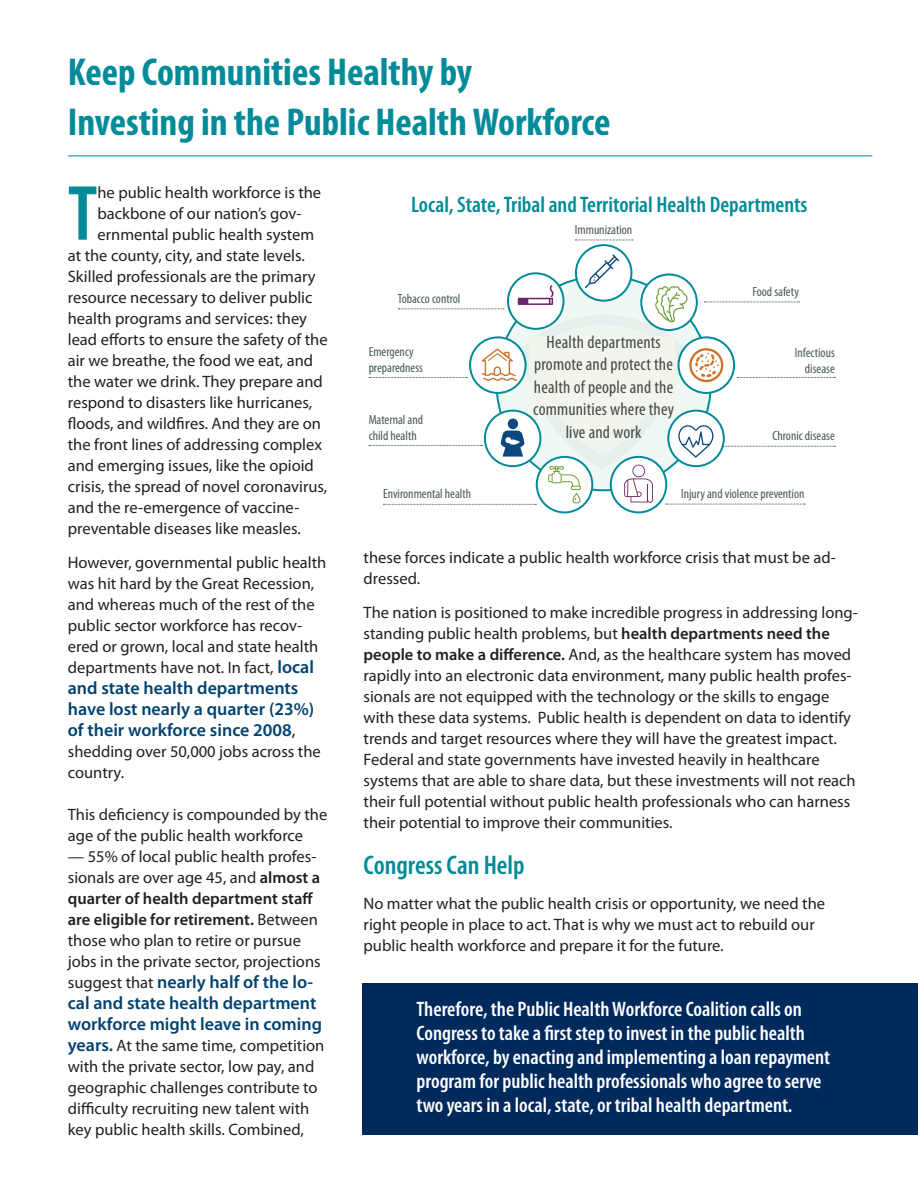
<style>
.page{position:relative;width:918px;height:1188px;background:#fff}
.page>*{position:absolute;margin:0;border:0;box-sizing:border-box;transform-origin:0 0}
.t1{font:600 condensed 78.75px "Myriad Pro";color:#008b98}
.Headline{font:700 condensed 39px/49.5px "Myriad Pro";color:#008b98}
.t2{font:600 condensed 27px "Myriad Pro";color:#008b98}
.t3{font:600 condensed 22.5px "Myriad Pro";color:#008b98}
.t4{font:600 condensed 21px/24px "Myriad Pro";color:#fff}
.t5{font:600 18px/21px "Myriad Pro";color:#004270}
.C{font:condensed 18px/22.5px "Myriad Pro";letter-spacing:.01em;color:#46494c;text-align:center}
.t6{font:condensed 16.65px/20px "Myriad Pro";color:#4b5a52;text-align:center}
.t7{font:16.5px/21px "Myriad Pro";color:#231f20}
.t8{font:condensed 13.35px/15.9px "Myriad Pro";color:#4b5a52}
.s1{font-weight:600;font-size:18px;color:#004270}
.s2{font-weight:400;color:#231f20}
.s3{font-weight:600}
.s4{font-weight:400;font-size:16.5px;color:#231f20}
</style>
<div class="page">
<hr style="left:68px;top:156px;width:804px;height:1px;background:#008b98">
<svg style="left:576px;top:245px;width:55px;height:56px"></svg>
<svg style="left:611px;top:457px;width:55px;height:55px"></svg>
<svg style="left:537px;top:457px;width:55px;height:55px"></svg>
<svg style="left:575px;top:240px;width:58px;height:1px"></svg>
<svg style="left:369px;top:254px;width:467px;height:251px"></svg>
<div style="left:529px;top:336px;width:146px;height:78px;background:#f2f5eb"></div>
<div style="left:571px;top:412px;width:59px;height:28px;background:#f2f5eb"></div>
<div style="left:363px;top:984px;width:555px;height:151px;background:#00295c"></div>
<p class="Headline" style="left:68px;top:47px;width:544px">Keep Communities Healthy by<br>Investing in the Public Health Workforce</p>
<p class="t1" style="left:68px;top:165px;width:31px">T</p>
<p class="t7" style="left:97px;top:181px;width:225px">he public health workforce is the</p>
<p class="t7" style="left:97px;top:202px;width:205px">backbone of our nation’s gov-</p>
<p class="t7" style="left:97px;top:223px;width:218px">ernmental public health system</p>
<p class="t7" style="left:68px;top:244px;width:239px">at the county, city, and state levels.</p>
<p class="t7" style="left:68px;top:265px;width:249px">Skilled professionals are the primary</p>
<p class="t7" style="left:68px;top:286px;width:246px">resource necessary to deliver public</p>
<p class="t7" style="left:68px;top:307px;width:241px">health programs and services: they</p>
<p class="t7" style="left:68px;top:328px;width:261px">lead efforts to ensure the safety of the</p>
<p class="t7" style="left:68px;top:349px;width:247px">air we breathe, the food we eat, and</p>
<p class="t7" style="left:68px;top:370px;width:257px">the water we drink. They prepare and</p>
<p class="t7" style="left:68px;top:391px;width:246px">respond to disasters like hurricanes,</p>
<p class="t7" style="left:68px;top:412px;width:255px">floods, and wildfires. And they are on</p>
<p class="t7" style="left:68px;top:433px;width:256px">the front lines of addressing complex</p>
<p class="t7" style="left:68px;top:454px;width:248px">and emerging issues, like the opioid</p>
<p class="t7" style="left:68px;top:475px;width:261px">crisis, the spread of novel coronavirus,</p>
<p class="t7" style="left:68px;top:496px;width:233px">and the re-emergence of vaccine-</p>
<p class="t7" style="left:68px;top:517px;width:234px">preventable diseases like measles.</p>
<p class="t7" style="left:68px;top:552px;width:260px">However, governmental public health was hit hard by the Great Recession, and whereas much of the rest of the public sector workforce has recov&shy;ered or grown, local and state health departments have not. In fact, <span class="s1">local</span></p>
<p class="t5" style="left:68px;top:677px;width:248px">and state health departments have lost nearly a quarter (23%) of their workforce since 2008<span class="s2">,</span></p>
<p class="t7" style="left:68px;top:741px;width:254px">shedding over 50,000 jobs across the country.</p>
<p class="t7" style="left:68px;top:804px;width:261px">This deficiency is compounded by the age of the public health workforce</p>
<p class="t7" style="left:68px;top:846px;width:254px">— 55% of local public health profes&shy;sionals are over age 45, and <span class="s3">almost a quarter of health department staff are eligible for retirement.</span> Between those who plan to retire or pursue jobs in the private sector, projections</p>
<p class="t5" style="left:68px;top:971px;width:256px"><span class="s4">suggest that</span> nearly half of the lo&shy;cal and state health department workforce might leave in coming</p>
<p class="t7" style="left:68px;top:1035px;width:258px"><span class="s1">years.</span> At the same time, competition with the private sector, low pay, and geographic challenges contribute to difficulty recruiting new talent with key public health skills. Combined,</p>
<p class="t3" style="left:411px;top:190px;width:398px">Local, State, Tribal and Territorial Health Departments</p>
<p class="t8" style="left:398px;top:290px;width:64px">Tobacco control</p>
<p class="t8" style="left:369px;top:343px;width:56px">Emergency preparedness</p>
<p class="t8" style="left:369px;top:412px;width:56px">Maternal and child health</p>
<p class="t8" style="left:575px;top:221px;width:59px">Immunization</p>
<p class="C" style="left:533px;top:330px;width:142px">Health departments promote and protect the health of people and the communities where they live and work</p>
<p class="t6" style="left:529px;top:334px;width:148px">Local health departments promote and protect the health of people and the communities where they live and work</p>
<p class="t8" style="left:752px;top:283px;width:48px">Food safety</p>
<p class="t8" style="left:795px;top:344px;width:42px;text-align:right">Infectious disease</p>
<p class="t8" style="left:773px;top:428px;width:64px">Chronic disease</p>
<p class="t8" style="left:383px;top:486px;width:90px">Environmental health</p>
<p class="t8" style="left:681px;top:486px;width:125px">Injury and violence prevention</p>
<p class="t7" style="left:364px;top:546px;width:474px">these forces indicate a public health workforce crisis that must be ad&shy;dressed.</p>
<p class="t7" style="left:364px;top:602px;width:496px">The nation is positioned to make incredible progress in addressing long&shy;standing public health problems, but <span class="s3">health departments need the people to make a difference.</span> And, as the healthcare system has moved rapidly into an electronic data environment, many public health profes&shy;sionals are not equipped with the technology or the skills to engage with these data systems. Public health is dependent on data to identify trends and target resources where they will have the greatest impact.<br>Federal and state governments have invested heavily in healthcare systems that are able to share data, but these investments will not reach their full potential without public health professionals who can harness their potential to improve their communities.</p>
<p class="t2" style="left:364px;top:848px;width:163px">Congress Can Help</p>
<p class="t7" style="left:364px;top:892px;width:463px">No matter what the public health crisis or opportunity, we need the right people in place to act. That is why we must act to rebuild our public health workforce and prepare it for the future.</p>
<p class="t4" style="left:417px;top:997px;width:415px">Therefore, the Public Health Workforce Coalition calls on Congress to take a first step to invest in the public health workforce, by enacting and implementing a loan repayment program for public health professionals who agree to serve two years in a local, state, or tribal health department.</p>
</div>
